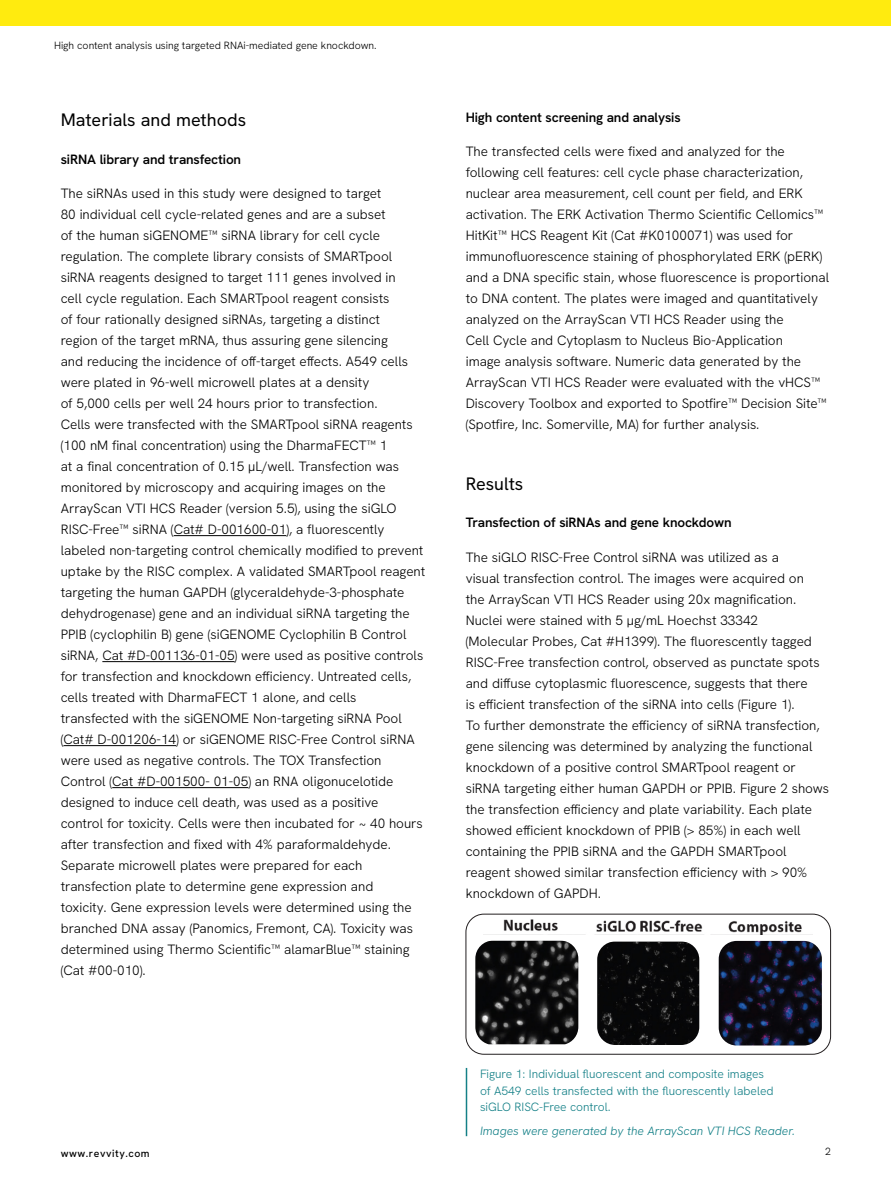
<style>
.page{position:relative;width:891px;height:1188px;background:#fff}
.page>*{position:absolute;margin:0;border:0;box-sizing:border-box;transform-origin:0 0}
.Sub_Head{font:18px "Hanken Grotesk";color:#000}
.Body_Copy{font:300 13.5px/21px "Hanken Grotesk";color:#000}
.Paragraph_Title{font:600 13.5px "Hanken Grotesk";letter-spacing:-.01em;color:#000}
.Captions{font:300 12px/16.5px "Hanken Grotesk";letter-spacing:-.005em;color:#148087}
.Captions-2{font:italic 300 12px "Hanken Grotesk";letter-spacing:-.005em;color:#148087}
.t1{font:300 10.5px "Hanken Grotesk";color:#000}
.t2{font:500 10.5px "Hanken Grotesk";letter-spacing:.05em;color:#000}
</style>
<div class="page">
<div style="left:0;top:0;width:891px;height:26px;background:#ffeb0f"></div>
<hr style="left:174px;top:535px;width:112px;height:1px;background:#000">
<hr style="left:102px;top:661px;width:133px;height:1px;background:#000">
<hr style="left:63px;top:745px;width:113px;height:1px;background:#000">
<hr style="left:112px;top:787px;width:136px;height:1px;background:#000">
<img style="left:475px;top:941px;width:103px;height:103px">
<hr style="left:466px;top:1068px;width:1px;height:68px;background:#148087">
<img style="left:597px;top:941px;width:102px;height:104px">
<img style="left:719px;top:941px;width:103px;height:105px">
<div style="left:466px;top:914px;width:365px;height:140px;border:1px solid #231f20;border-radius:18px"></div>
<img style="left:503px;top:919px;width:299px;height:15px">
<p class="t1" style="left:54px;top:39px;width:324px">High content analysis using targeted RNAi-mediated gene knockdown.</p>
<p class="Sub_Head" style="left:61px;top:108px;width:187px">Materials and methods</p>
<p class="Paragraph_Title" style="left:61px;top:150px;width:182px">siRNA library and transfection</p>
<p class="Body_Copy" style="left:61px;top:183px;width:366px">The siRNAs used in this study were designed to target<br>80 individual cell cycle-related genes and are a subset<br>of the human siGENOME™ siRNA library for cell cycle regulation. The complete library consists of SMARTpool siRNA reagents designed to target 111 genes involved in<br>cell cycle regulation. Each SMARTpool reagent consists<br>of four rationally designed siRNAs, targeting a distinct<br>region of the target mRNA, thus assuring gene silencing<br>and reducing the incidence of off-target effects. A549 cells were plated in 96-well microwell plates at a density<br>of 5,000 cells per well 24 hours prior to transfection.<br>Cells were transfected with the SMARTpool siRNA reagents (100 nM final concentration) using the DharmaFECT™ 1<br>at a final concentration of 0.15 μL/well. Transfection was monitored by microscopy and acquiring images on the ArrayScan VTI HCS Reader (version 5.5), using the siGLO RISC‑Free™ siRNA (Cat# D-001600-01), a fluorescently labeled non‑targeting control chemically modified to prevent uptake by the RISC complex. A validated SMARTpool reagent targeting the human GAPDH (glyceraldehyde-3-phosphate dehydrogenase) gene and an individual siRNA targeting the PPIB (cyclophilin B) gene (siGENOME Cyclophilin B Control siRNA, Cat #D-001136-01-05) were used as positive controls for transfection and knockdown efficiency. Untreated cells, cells treated with DharmaFECT 1 alone, and cells transfected with the siGENOME Non-targeting siRNA Pool (Cat# D-001206-14) or siGENOME RISC-Free Control siRNA were used as negative controls. The TOX Transfection Control (Cat #D-001500- 01-05) an RNA oligonucelotide designed to induce cell death, was used as a positive<br>control for toxicity. Cells were then incubated for ~ 40 hours after transfection and fixed with 4% paraformaldehyde.<br>Separate microwell plates were prepared for each transfection plate to determine gene expression and<br>toxicity. Gene expression levels were determined using the branched DNA assay (Panomics, Fremont, CA). Toxicity was determined using Thermo Scientific™ alamarBlue™ staining (Cat #00‑010).</p>
<p class="Paragraph_Title" style="left:466px;top:108px;width:216px">High content screening and analysis</p>
<p class="Body_Copy" style="left:466px;top:141px;width:365px">The transfected cells were fixed and analyzed for the following cell features: cell cycle phase characterization, nuclear area measurement, cell count per field, and ERK activation. The ERK Activation Thermo Scientific Cellomics™ HitKit™ HCS Reagent Kit (Cat #K0100071) was used for immunofluorescence staining of phosphorylated ERK (pERK) and a DNA specific stain, whose fluorescence is proportional to DNA content. The plates were imaged and quantitatively analyzed on the ArrayScan VTI HCS Reader using the<br>Cell Cycle and Cytoplasm to Nucleus Bio-Application<br>image analysis software. Numeric data generated by the ArrayScan VTI HCS Reader were evaluated with the vHCS™ Discovery Toolbox and exported to Spotfire™ Decision Site™ (Spotfire, Inc. Somerville, MA) for further analysis.</p>
<p class="Sub_Head" style="left:466px;top:472px;width:59px">Results</p>
<p class="Paragraph_Title" style="left:466px;top:514px;width:267px">Transfection of siRNAs and gene knockdown</p>
<p class="Body_Copy" style="left:466px;top:546px;width:365px">The siGLO RISC-Free Control siRNA was utilized as a<br>visual transfection control. The images were acquired on<br>the ArrayScan VTI HCS Reader using 20x magnification.<br>Nuclei were stained with 5 μg/mL Hoechst 33342<br>(Molecular Probes, Cat #H1399). The fluorescently tagged RISC-Free transfection control, observed as punctate spots and diffuse cytoplasmic fluorescence, suggests that there<br>is efficient transfection of the siRNA into cells (Figure 1).<br>To further demonstrate the efficiency of siRNA transfection, gene silencing was determined by analyzing the functional knockdown of a positive control SMARTpool reagent or siRNA targeting either human GAPDH or PPIB. Figure 2 shows the transfection efficiency and plate variability. Each plate showed efficient knockdown of PPIB (&gt; 85%) in each well containing the PPIB siRNA and the GAPDH SMARTpool reagent showed similar transfection efficiency with &gt; 90% knockdown of GAPDH.</p>
<p class="Captions" style="left:480px;top:1066px;width:295px">Figure 1: Individual fluorescent and composite images of A549 cells transfected with the fluorescently labeled siGLO RISC-Free control.</p>
<p class="Captions-2" style="left:480px;top:1123px;width:317px">Images were generated by the ArrayScan VTI HCS Reader.</p>
<p class="t2" style="left:61px;top:1147px;width:90px">www.revvity.com</p>
<p class="t1" style="left:825px;top:1145px;width:7px">2</p>
</div>
